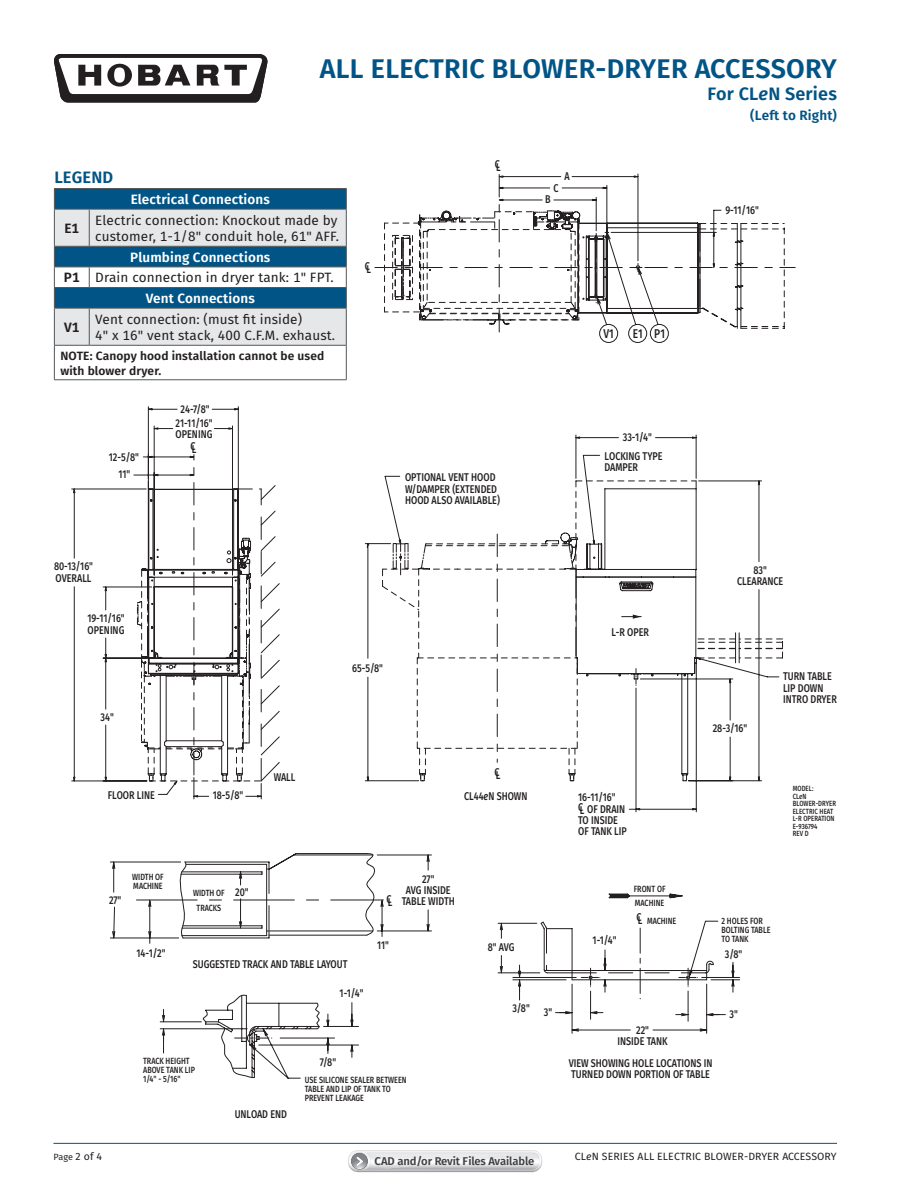
<style>
.page{position:relative;width:918px;height:1188px;background:#fff}
.page>*{position:absolute;margin:0;border:0;box-sizing:border-box;transform-origin:0 0}
.t1{font:600 27px "Fira Sans";letter-spacing:.01em;color:#015486}
.t2{font:600 18px "Fira Sans";letter-spacing:.01em;color:#015486}
.t3{font:600 16.5px "Fira Sans";letter-spacing:.01em;color:#015486}
.t4{font:13.5px/16.5px "Fira Sans";letter-spacing:.01em;color:#231f20}
.t5{font:600 13.5px/20.7px "Fira Sans";letter-spacing:.01em;color:#fff;text-align:center}
.t6{font:600 13.5px "Fira Sans";letter-spacing:.01em;color:#015486}
.t7{font:600 13.5px "Fira Sans";color:#231f20}
.t8{font:500 12.75px "Fira Sans";color:#231f20;scale:.8 1}
.t9{font:600 12px/15px "Fira Sans";letter-spacing:.01em;color:#231f20}
.t10{font:500 11.25px/11.2px "Fira Sans";color:#231f20;scale:.8 1}
.t11{font:600 11.25px "Fira Sans";letter-spacing:-.01em;color:#414042}
.t12{font:10.5px "Fira Sans";letter-spacing:.01em;color:#231f20}
.t13{font:500 9px/9px "Fira Sans";color:#231f20;scale:.8 1}
.t14{font:9px "Fira Sans";color:#231f20}
.t15{font:500 7.5px/7.5px "Fira Sans";letter-spacing:.01em;color:#231f20;scale:.8 1}
.s1{font-style:italic}
.s2{color:#231f20}
.s3{font-weight:400;color:#231f20}
.s4{font-size:11.25px}
.s5{font-size:10.5px}
</style>
<div class="page">
<svg style="left:54px;top:54px;width:213px;height:49px"></svg>
<hr style="left:53px;top:1143px;width:784px;height:1px;background:#015486">
<svg style="left:348px;top:1150px;width:194px;height:22px"></svg>
<svg style="left:497px;top:893px;width:243px;height:124px"></svg>
<svg style="left:497px;top:969px;width:213px;height:65px"></svg>
<svg style="left:110px;top:854px;width:322px;height:225px"></svg>
<svg style="left:136px;top:853px;width:247px;height:86px"></svg>
<svg style="left:744px;top:223px;width:51px;height:106px"></svg>
<svg style="left:148px;top:173px;width:596px;height:208px"></svg>
<svg style="left:71px;top:406px;width:294px;height:394px"></svg>
<svg style="left:365px;top:434px;width:415px;height:379px"></svg>
<hr style="left:54px;top:188px;width:35px;height:1px;background:#535759">
<hr style="left:89px;top:188px;width:258px;height:1px;background:#535759">
<svg style="left:54px;top:189px;width:293px;height:156px;background:#8dadc1"></svg>
<hr style="left:54px;top:308px;width:35px;height:1px;background:#535759">
<hr style="left:54px;top:309px;width:1px;height:36px;background:#535759">
<hr style="left:89px;top:308px;width:258px;height:1px;background:#535759">
<hr style="left:89px;top:309px;width:1px;height:36px;background:#535759">
<hr style="left:346px;top:309px;width:1px;height:36px;background:#535759">
<hr style="left:54px;top:345px;width:35px;height:1px;background:#535759">
<hr style="left:54px;top:346px;width:1px;height:33px;background:#535759">
<hr style="left:89px;top:345px;width:258px;height:1px;background:#535759">
<hr style="left:346px;top:346px;width:1px;height:33px;background:#535759">
<hr style="left:54px;top:379px;width:35px;height:1px;background:#535759">
<hr style="left:89px;top:379px;width:258px;height:1px;background:#535759">
<h1 class="t1" style="left:320px;top:49px;width:519px">ALL ELECTRIC BLOWER-DRYER ACCESSORY</h1>
<h2 class="t2" style="left:708px;top:81px;width:131px">For CL<span class="s1">e</span>N Series</h2>
<p class="t6" style="left:750px;top:105px;width:88px">(Left to Right)</p>
<h3 class="t3" style="left:54px;top:165px;width:60px">LEGEND</h3>
<p class="t5" style="left:131px;top:189px;width:141px">Electrical Connections</p>
<p class="t7" style="left:64px;top:219px;width:16px">E1</p>
<p class="t4" style="left:95px;top:212px;width:245px">Electric connection: Knockout made by customer, 1-1/8" conduit hole, 61" AFF.</p>
<p class="t5" style="left:64px;top:247px;width:271px">Plumbing Connections<br><span class="s2">P1</span> <span class="s3">Drain connection in dryer tank: 1" FPT.<br></span>Vent Connections</p>
<p class="t7" style="left:64px;top:318px;width:17px">V1</p>
<p class="t4" style="left:95px;top:311px;width:241px">Vent connection: (must fit inside)<br>4" x 16" vent stack, 400 C.F.M. exhaust.</p>
<p class="t9" style="left:60px;top:348px;width:266px">NOTE: Canopy hood installation cannot be used with blower dryer.</p>
<p class="t10" style="left:109px;top:448px;width:39px;line-height:17.2px;text-align:center">12-5/8"<br>11"</p>
<p class="t10" style="left:180px;top:403px;width:38px">24-7/8"</p>
<p class="t10" style="left:176px;top:417px;width:48px">21-11/16"<br>OPENING</p>
<p class="t10" style="left:190px;top:442px;width:9px">CL</p>
<p class="t10" style="left:365px;top:261px;width:9px">CL</p>
<p class="t10" style="left:495px;top:160px;width:9px">CL</p>
<p class="t10" style="left:405px;top:472px;width:120px">OPTIONAL VENT HOOD<br>W/DAMPER (EXTENDED<br>HOOD ALSO AVAILABLE)</p>
<p class="t10" style="left:565px;top:170px;width:8px">A</p>
<p class="t10" style="left:554px;top:182px;width:8px">C</p>
<p class="t10" style="left:545px;top:194px;width:8px">B</p>
<p class="t8" style="left:603px;top:325px;width:14px">V1</p>
<p class="t8" style="left:633px;top:325px;width:42px">E1 P1</p>
<p class="t10" style="left:623px;top:432px;width:38px">33-1/4"</p>
<p class="t10" style="left:605px;top:450px;width:74px">LOCKING TYPE<br>DAMPER</p>
<p class="t10" style="left:54px;top:561px;width:50px">80-13/16"<br>OVERALL</p>
<p class="t10" style="left:87px;top:613px;width:48px">19-11/16"<br>OPENING</p>
<p class="t10" style="left:101px;top:712px;width:18px">34"</p>
<p class="t10" style="left:108px;top:789px;width:60px">FLOOR LINE</p>
<p class="t10" style="left:213px;top:789px;width:40px">18-5/8"</p>
<p class="t10" style="left:274px;top:771px;width:29px">WALL</p>
<p class="t10" style="left:352px;top:662px;width:40px">65-5/8"</p>
<p class="t10" style="left:494px;top:768px;width:9px">CL</p>
<p class="t10" style="left:464px;top:791px;width:81px">CL44<span class="s1">e</span>N SHOWN</p>
<p class="t13" style="left:132px;top:872px;width:41px">WIDTH OF<br>MACHINE</p>
<p class="t10" style="left:109px;top:894px;width:17px">27"</p>
<p class="t13" style="left:197px;top:885px;width:67px;line-height:15px;text-indent:-3px">WIDTH OF <span class="s4">20"<br></span>TRACKS</p>
<p class="t10" style="left:386px;top:895px;width:9px">CL</p>
<p class="t10" style="left:402px;top:873px;width:68px;text-align:center">27"<br>AVG INSIDE<br>TABLE WIDTH</p>
<p class="t10" style="left:137px;top:948px;width:38px">14-1/2"</p>
<p class="t10" style="left:193px;top:958px;width:195px">SUGGESTED TRACK AND TABLE LAYOUT</p>
<p class="t10" style="left:340px;top:987px;width:31px">1-1/4"</p>
<p class="t10" style="left:377px;top:939px;width:16px">11"</p>
<p class="t10" style="left:488px;top:941px;width:35px">8" AVG</p>
<p class="t10" style="left:512px;top:1003px;width:23px">3/8"</p>
<p class="t10" style="left:544px;top:1006px;width:12px">3"</p>
<p class="t10" style="left:612px;top:627px;width:48px">L-R OPER</p>
<p class="t10" style="left:578px;top:792px;width:62px">16-11/16"<br>CL OF DRAIN<br>TO INSIDE<br>OF TANK LIP</p>
<p class="t10" style="left:593px;top:935px;width:31px">1-1/4"</p>
<p class="t13" style="left:634px;top:882px;width:41px;line-height:13.5px">FRONT OF<br>MACHINE</p>
<p class="t13" style="left:647px;top:917px;width:38px">MACHINE</p>
<p class="t10" style="left:636px;top:913px;width:9px">CL</p>
<p class="t10" style="left:617px;top:1024px;width:64px;text-align:center">22"<br>INSIDE TANK</p>
<p class="t10" style="left:725px;top:204px;width:43px">9-11/16"</p>
<p class="t10" style="left:737px;top:564px;width:59px;text-align:center">83"<br>CLEARANCE</p>
<p class="t10" style="left:713px;top:723px;width:45px">28-3/16"</p>
<p class="t10" style="left:783px;top:671px;width:69px">TURN TABLE<br>LIP DOWN<br>INTRO DRYER</p>
<p class="t15" style="left:793px;top:785px;width:56px">MODEL:<br>CL<span class="s1">e</span>N<br>BLOWER-DRYER<br>ELECTRIC HEAT<br>L-R OPERATION<br>E-936794<br>REV D</p>
<p class="t13" style="left:722px;top:916px;width:63px">2 HOLES FOR<br>BOLTING TABLE<br>TO TANK</p>
<p class="t10" style="left:725px;top:948px;width:23px">3/8"</p>
<p class="t10" style="left:729px;top:1009px;width:12px">3"</p>
<p class="t13" style="left:143px;top:1056px;width:66px">TRACK HEIGHT<br>ABOVE TANK LIP<br>1/4" - 5/16"</p>
<p class="t10" style="left:235px;top:1109px;width:67px">UNLOAD END</p>
<p class="t10" style="left:320px;top:1057px;width:22px">7/8"</p>
<p class="t13" style="left:305px;top:1075px;width:129px">USE SILICONE SEALER BETWEEN<br>TABLE AND LIP OF TANK TO<br>PREVENT LEAKAGE</p>
<p class="t10" style="left:569px;top:1057px;width:181px">VIEW SHOWING HOLE LOCATIONS IN<br>TURNED DOWN PORTION OF TABLE</p>
<p class="t14" style="left:53px;top:1151px;width:50px">Page <span class="s5">2 of 4</span></p>
<p class="t12" style="left:575px;top:1149px;width:263px">CL<span class="s1">e</span>N SERIES ALL ELECTRIC BLOWER-DRYER ACCESSORY</p>
<p class="t11" style="left:375px;top:1153px;width:161px">CAD and/or Revit Files Available</p>
</div>
